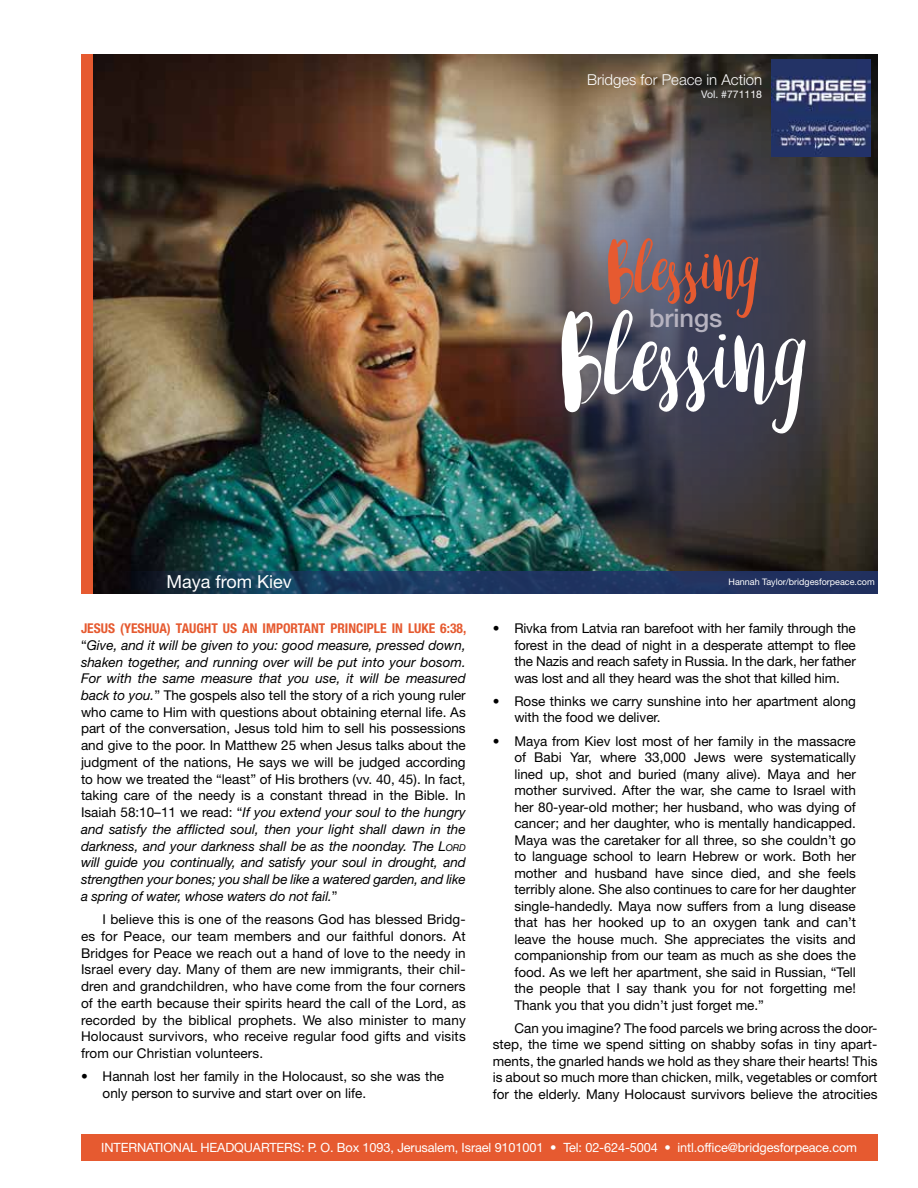
<style>
.page{position:relative;width:918px;height:1188px;background:#fff}
.page>*{position:absolute;margin:0;border:0;box-sizing:border-box;transform-origin:0 0}
.t1{font:78.75px "Amber Light Font Update";letter-spacing:.02em;color:#fff}
.t2{font:50.85px "Amber Light Font Update";color:#e65a30}
.t3{font:500 25.35px "Helvetica Neue LT Std";color:#b6b3c0}
.t4{font:18px "Helvetica Neue LT Std";color:#fff}
.t5{font:300 15px "Helvetica Neue LT Std";color:#fff}
.t6{font:13.5px/16.8px "Helvetica Neue LT Std";color:#000}
.t7{font:italic 13.5px/16.6px "Helvetica Neue LT Std";letter-spacing:-.01em;color:#000}
.t8{font:12.75px "Helvetica Neue LT Std";letter-spacing:-.01em;color:#fff}
.t9{font:10.5px "Helvetica Neue LT Std";color:#fff}
.t10{font:italic 9.45px "Helvetica Neue LT Std";color:#000}
.t11{font:9px "Helvetica Neue LT Std";color:#fff}
.s1{font-weight:700;font-stretch:condensed;color:#e65a30}
.s2{font-style:italic}
.s3{font-size:13.5px}
.s4{font-style:normal}
</style>
<div class="page">
<img style="left:93px;top:54px;width:785px;height:517px">
<div style="left:81px;top:1134px;width:797px;height:27px;background:#e65a30"></div>
<img style="left:771px;top:59px;width:99px;height:98px">
<img style="left:493px;top:72px;width:377px;height:510px;border-radius:50%">
<svg style="left:93px;top:571px;width:785px;height:23px;background:#1b3256"></svg>
<div style="left:81px;top:54px;width:12px;height:540px;background:#e65a30"></div>
<p class="t5" style="left:587px;top:71px;width:177px">Bridges for Peace in Action</p>
<p class="t9" style="left:701px;top:88px;width:62px">Vol. #771118</p>
<h2 class="t2" style="left:604px;top:243px;width:158px">Blessing</h2>
<h1 class="t1" style="left:555px;top:318px;width:255px">Blessing</h1>
<h3 class="t3" style="left:649px;top:303px;width:75px">brings</h3>
<h3 class="t4" style="left:166px;top:571px;width:127px">Maya from Kiev</h3>
<p class="t6" style="left:81px;top:620px;width:387px;text-align:justify"><span class="s1">JESUS (YESHUA) TAUGHT US AN IMPORTANT PRINCIPLE IN LUKE 6:38, </span>“<span class="s2">Give, and it will be given to you: good measure, pressed down, shaken together, and running over will be put into your bosom.<br>For with the same measure that you use, it will be measured back to you.</span>” The gospels also tell the story of a rich young ruler who came to Him with questions about obtaining eternal life. As part of the conversation, Jesus told him to sell his possessions and give to the poor In. Matthew 25 when Jesus talks about the judgment of the nations, He says we will be judged according to how we treated the “least” of His brothers (vv. 40, 45 I n.) fact, taking care of the needy is a constant thread in the Bible. In Isaiah 58:10–11 we read “: <span class="s2">If you extend your soul to the hungry and satisfy the afflicted soul, then your light shall dawn in the</span></p>
<p class="t10" style="left:438px;top:841px;width:29px"><span class="s3">L</span>ord</p>
<p class="t7" style="left:81px;top:837px;width:386px">darkness, and your darkness shall be as the noonday. The<br>will guide you continually, and satisfy your soul in drought, and strengthen your bones; you shall be like a watered garden, and like a spring of water, whose waters do not fail <span class="s4">“</span>.</p>
<p class="t6" style="left:81px;top:928px;width:386px">es for Peace, our team members and our faithful donors. At</p>
<p class="t6" style="left:103px;top:911px;width:365px">I believe this is one of the reasons God has blessed Bridg-</p>
<p class="t6" style="left:81px;top:944px;width:386px">Bridges for Peace we reach out a hand of love to the needy in</p>
<p class="t6" style="left:81px;top:978px;width:386px">dren and grandchildren, who have come from the four corners</p>
<p class="t6" style="left:81px;top:961px;width:386px">Israel every day. Many of them are new immigrants, their chil-</p>
<p class="t6" style="left:81px;top:994px;width:386px;text-align:right">of the earth because their spirits heard the call of the Lord, as many</p>
<p class="t6" style="left:81px;top:1011px;width:386px">recorded<br>Holocaust survivors, who receive regular food gifts and visits from our Christian volunteers.</p>
<p class="t6" style="left:103px;top:1068px;width:343px">Hannah lost her family in the Holocaust, so she was the</p>
<p class="t6" style="left:142px;top:1011px;width:16px">by</p>
<p class="t6" style="left:163px;top:1011px;width:21px">the</p>
<p class="t6" style="left:188px;top:1011px;width:45px">biblical</p>
<p class="t6" style="left:238px;top:1011px;width:60px">prophets.</p>
<p class="t6" style="left:303px;top:1011px;width:21px">We</p>
<p class="t6" style="left:328px;top:1011px;width:27px">also</p>
<p class="t6" style="left:359px;top:1011px;width:50px">minister</p>
<p class="t6" style="left:414px;top:1011px;width:14px">to</p>
<p class="t6" style="left:81px;top:1068px;width:8px">•</p>
<p class="t6" style="left:103px;top:1085px;width:265px">only person to survive and start over on life.</p>
<p class="t6" style="left:493px;top:620px;width:8px">•</p>
<p class="t6" style="left:493px;top:692px;width:8px">•</p>
<p class="t6" style="left:493px;top:732px;width:8px">•</p>
<p class="t11" style="left:729px;top:576px;width:148px">Hannah Taylor/bridgesforpeace.com</p>
<p class="t6" style="left:514px;top:620px;width:343px">Rivka from Latvia ran barefoot with her family through the</p>
<p class="t6" style="left:514px;top:636px;width:343px;text-align:justify">forest in the dead of night in a desperate attempt to flee the Nazis and reach safety in Russia In. the dark, her father was lost and all they heard was the shot that killed him.</p>
<p class="t6" style="left:514px;top:692px;width:343px">Rose thinks we carry sunshine into her apartment along</p>
<p class="t6" style="left:514px;top:706px;width:343px;line-height:23.2px">with the food we deliver.<br>Maya from Kiev lost most of her family in the massacre</p>
<p class="t6" style="left:514px;top:749px;width:13px">of</p>
<p class="t6" style="left:534px;top:749px;width:29px">Babi</p>
<p class="t6" style="left:570px;top:749px;width:23px">Yar,</p>
<p class="t6" style="left:600px;top:749px;width:38px">where</p>
<p class="t6" style="left:645px;top:749px;width:43px">33,000</p>
<p class="t6" style="left:694px;top:749px;width:33px">Jews</p>
<p class="t6" style="left:734px;top:749px;width:30px">were</p>
<p class="t6" style="left:771px;top:749px;width:87px">systematically</p>
<p class="t6" style="left:683px;top:765px;width:38px">(many</p>
<p class="t6" style="left:726px;top:765px;width:36px">alive .)</p>
<p class="t6" style="left:514px;top:765px;width:30px">lined</p>
<p class="t6" style="left:514px;top:782px;width:343px">mother survived. After the war, she came to Israel with</p>
<p class="t6" style="left:514px;top:798px;width:343px">her 80-year-old mother; her husband, who was dying of</p>
<p class="t6" style="left:514px;top:815px;width:343px">cancer; and her daughter, who is mentally handicapped.</p>
<p class="t6" style="left:514px;top:831px;width:343px">Maya was the caretaker for all three, so she couldn t’ go</p>
<p class="t6" style="left:514px;top:848px;width:343px">to language school to learn Hebrew or work. Both her</p>
<p class="t6" style="left:828px;top:864px;width:30px">feels</p>
<p class="t6" style="left:576px;top:765px;width:28px">shot</p>
<p class="t6" style="left:609px;top:765px;width:24px">and</p>
<p class="t6" style="left:638px;top:765px;width:40px">buried</p>
<p class="t6" style="left:768px;top:765px;width:35px">Maya</p>
<p class="t6" style="left:807px;top:765px;width:24px">and</p>
<p class="t6" style="left:837px;top:765px;width:21px">her</p>
<p class="t6" style="left:550px;top:765px;width:21px">up,</p>
<p class="t6" style="left:514px;top:864px;width:44px">mother</p>
<p class="t6" style="left:514px;top:881px;width:343px">terribly alone. She also continues to care for her daughter</p>
<p class="t6" style="left:514px;top:897px;width:343px">single-handedly. Maya now suffers from a lung disease</p>
<p class="t6" style="left:826px;top:914px;width:31px">can t’</p>
<p class="t6" style="left:565px;top:864px;width:24px">and</p>
<p class="t6" style="left:595px;top:864px;width:54px">husband</p>
<p class="t6" style="left:655px;top:864px;width:30px">have</p>
<p class="t6" style="left:691px;top:864px;width:33px">since</p>
<p class="t6" style="left:731px;top:864px;width:32px">died,</p>
<p class="t6" style="left:768px;top:864px;width:24px">and</p>
<p class="t6" style="left:799px;top:864px;width:23px">she</p>
<p class="t6" style="left:514px;top:914px;width:25px">that</p>
<p class="t6" style="left:544px;top:914px;width:23px">has</p>
<p class="t6" style="left:573px;top:914px;width:21px">her</p>
<p class="t6" style="left:599px;top:914px;width:47px">hooked</p>
<p class="t6" style="left:764px;top:914px;width:28px">tank</p>
<p class="t6" style="left:797px;top:914px;width:24px">and</p>
<p class="t6" style="left:673px;top:914px;width:14px">to</p>
<p class="t6" style="left:651px;top:914px;width:17px">up</p>
<p class="t6" style="left:692px;top:914px;width:16px">an</p>
<p class="t6" style="left:713px;top:914px;width:45px">oxygen</p>
<p class="t6" style="left:664px;top:930px;width:25px">She</p>
<p class="t6" style="left:514px;top:930px;width:33px">leave</p>
<p class="t6" style="left:514px;top:947px;width:343px">companionship from our team as much as she does the</p>
<p class="t6" style="left:514px;top:963px;width:343px">food. As we left her apartment, she said in Russian “, Tell</p>
<p class="t6" style="left:834px;top:980px;width:24px">me!</p>
<p class="t6" style="left:552px;top:930px;width:21px">the</p>
<p class="t6" style="left:577px;top:930px;width:38px">house</p>
<p class="t6" style="left:621px;top:930px;width:39px">much.</p>
<p class="t6" style="left:694px;top:930px;width:72px">appreciates</p>
<p class="t6" style="left:771px;top:930px;width:21px">the</p>
<p class="t6" style="left:796px;top:930px;width:32px">visits</p>
<p class="t6" style="left:833px;top:930px;width:24px">and</p>
<p class="t6" style="left:721px;top:980px;width:18px">for</p>
<p class="t6" style="left:770px;top:980px;width:59px">forgetting</p>
<p class="t6" style="left:514px;top:980px;width:251px">the<br>Thank you that you didn t’ just forget me “.</p>
<p class="t6" style="left:540px;top:980px;width:43px">people</p>
<p class="t6" style="left:587px;top:980px;width:25px">that</p>
<p class="t6" style="left:617px;top:980px;width:5px">I</p>
<p class="t6" style="left:653px;top:980px;width:35px">thank</p>
<p class="t6" style="left:744px;top:980px;width:21px">not</p>
<p class="t6" style="left:626px;top:980px;width:22px">say</p>
<p class="t6" style="left:693px;top:980px;width:24px">you</p>
<p class="t6" style="left:514px;top:1019px;width:365px">Can you imagine? The food parcels we bring across the door-</p>
<p class="t6" style="left:493px;top:1069px;width:386px">is about so much more than chicken, milk, vegetables or comfort for the elderly. Many Holocaust survivors believe the atrocities</p>
<p class="t6" style="left:493px;top:1036px;width:386px">step, the time we spend sitting on shabby sofas in tiny apart-</p>
<p class="t6" style="left:493px;top:1052px;width:386px">ments, the gnarled hands we hold as they share their hearts! This</p>
<p class="t8" style="left:101px;top:1140px;width:444px">INTERNATIONAL HEADQUARTERS O.P: . Box 1093, Jerusalem, Israel 9101001</p>
<p class="t8" style="left:563px;top:1140px;width:96px">Tel: 02-624-5004</p>
<p class="t8" style="left:550px;top:1140px;width:8px">•</p>
<p class="t8" style="left:665px;top:1140px;width:8px">•</p>
<p class="t8" style="left:678px;top:1140px;width:181px">intl.office@bridgesforpeace.com</p>
</div>
